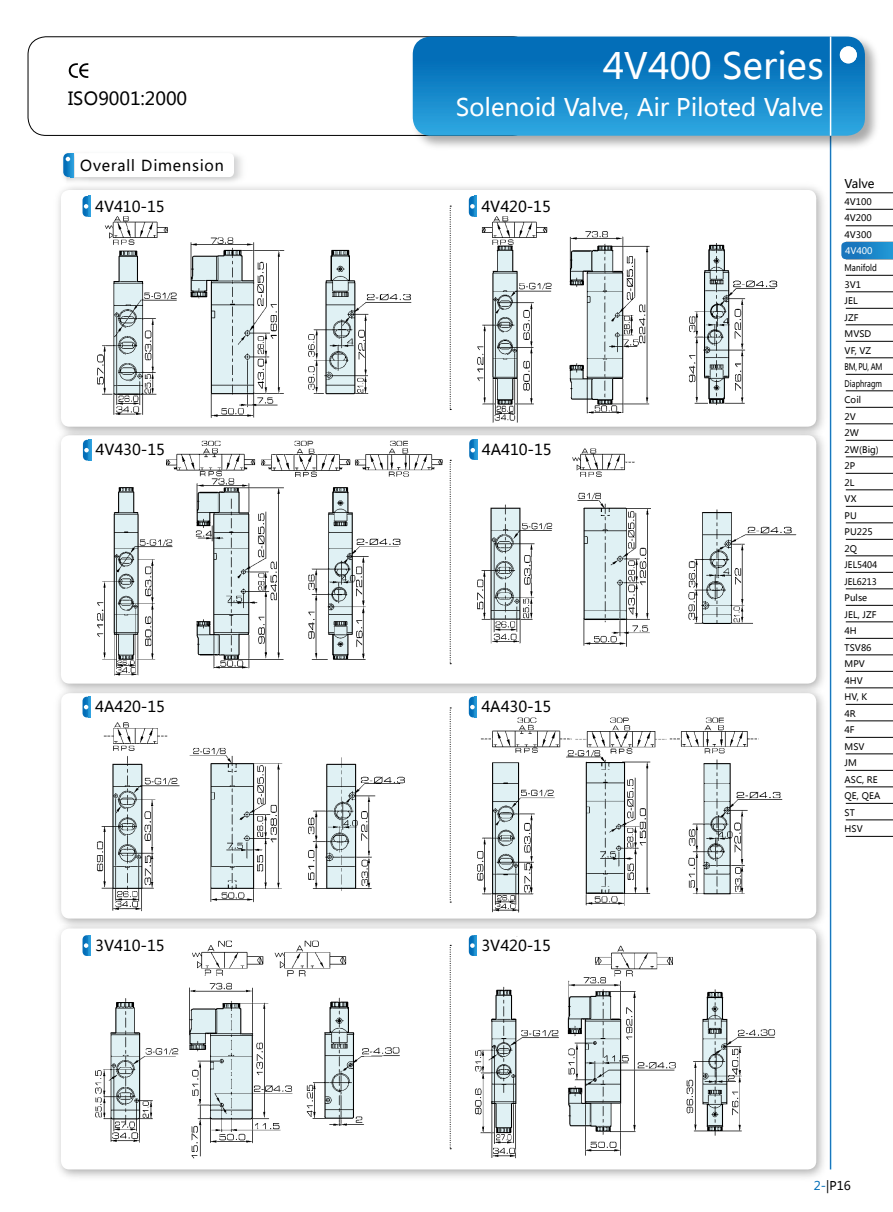
<style>
.page{position:relative;width:893px;height:1212px;background:#fff}
.page>*{position:absolute;margin:0;border:0;box-sizing:border-box;transform-origin:0 0}
.t1{font:36px "Microsoft Ya Hei";color:#fff}
.t2{font:24px "Microsoft Ya Hei";color:#fff}
.t3{font:18px "Microsoft Ya Hei";color:#000}
.t4{font:15px "Microsoft Ya Hei";color:#000}
.t5{font:15px "Microsoft Ya Hei";letter-spacing:.05em;color:#000}
.t6{font:12px "Microsoft Ya Hei";color:#000}
.t7{font:9px/16.5px "Microsoft Ya Hei";color:#000;scale:.84 1}
.t8{font:9px/16.5px "Microsoft Ya Hei";color:#000;text-align:justify}
.t9{font:9px "Microsoft Ya Hei";color:#fff}
.s1{color:#036eb8}
</style>
<div class="page">
<div style="left:28px;top:37px;width:502px;height:99px;border:1px solid #000;border-radius:18px"></div>
<svg style="left:69px;top:63px;width:19px;height:15px"></svg>
<div style="left:410px;top:34px;width:471px;height:117px;background:#000;opacity:.34"></div>
<div style="left:413px;top:37px;width:452px;height:99px;background:linear-gradient(to bottom,#0064b1,#2ea6e0);border-radius:18px"></div>
<hr style="left:830px;top:37px;width:1px;height:99px;background:#fff">
<hr style="left:846px;top:259px;width:47px;height:1px;background:#000">
<hr style="left:846px;top:275px;width:47px;height:1px;background:#000">
<hr style="left:846px;top:292px;width:47px;height:1px;background:#000">
<hr style="left:846px;top:308px;width:47px;height:1px;background:#000">
<hr style="left:846px;top:325px;width:47px;height:1px;background:#000">
<hr style="left:846px;top:341px;width:47px;height:1px;background:#000">
<hr style="left:846px;top:358px;width:47px;height:1px;background:#000">
<hr style="left:846px;top:374px;width:47px;height:1px;background:#000">
<hr style="left:846px;top:391px;width:47px;height:1px;background:#000">
<hr style="left:846px;top:407px;width:47px;height:1px;background:#000">
<hr style="left:846px;top:424px;width:47px;height:1px;background:#000">
<hr style="left:846px;top:440px;width:47px;height:1px;background:#000">
<hr style="left:846px;top:457px;width:47px;height:1px;background:#000">
<hr style="left:846px;top:473px;width:47px;height:1px;background:#000">
<hr style="left:846px;top:490px;width:47px;height:1px;background:#000">
<hr style="left:846px;top:506px;width:47px;height:1px;background:#000">
<hr style="left:846px;top:523px;width:47px;height:1px;background:#000">
<hr style="left:846px;top:572px;width:47px;height:1px;background:#000">
<hr style="left:846px;top:589px;width:47px;height:1px;background:#000">
<hr style="left:846px;top:638px;width:47px;height:1px;background:#000">
<hr style="left:846px;top:655px;width:47px;height:1px;background:#000">
<hr style="left:846px;top:671px;width:47px;height:1px;background:#000">
<hr style="left:846px;top:688px;width:47px;height:1px;background:#000">
<hr style="left:846px;top:209px;width:47px;height:1px;background:#000">
<hr style="left:846px;top:226px;width:47px;height:1px;background:#000">
<hr style="left:846px;top:737px;width:47px;height:1px;background:#000">
<hr style="left:846px;top:787px;width:47px;height:1px;background:#000">
<hr style="left:846px;top:704px;width:47px;height:1px;background:#000">
<hr style="left:846px;top:721px;width:47px;height:1px;background:#000">
<hr style="left:846px;top:836px;width:47px;height:1px;background:#000">
<hr style="left:846px;top:770px;width:47px;height:1px;background:#000">
<hr style="left:846px;top:754px;width:47px;height:1px;background:#000">
<hr style="left:846px;top:539px;width:47px;height:1px;background:#000">
<hr style="left:846px;top:556px;width:47px;height:1px;background:#000">
<hr style="left:846px;top:193px;width:47px;height:1px;background:#000">
<hr style="left:846px;top:605px;width:47px;height:1px;background:#000">
<hr style="left:846px;top:622px;width:47px;height:1px;background:#000">
<hr style="left:846px;top:820px;width:47px;height:1px;background:#000">
<hr style="left:846px;top:803px;width:47px;height:1px;background:#000">
<img style="left:67px;top:152px;width:22px;height:28px">
<svg style="left:63px;top:153px;width:171px;height:24px"></svg>
<div style="left:53px;top:180px;width:776px;height:260px;background:#000;opacity:.34"></div>
<div style="left:61px;top:190px;width:755px;height:237px;background:#fff;border-radius:9px"></div>
<div style="left:840px;top:46px;width:17px;height:17px;background:#fff;border-radius:50%"></div>
<img style="left:88px;top:196px;width:3px;height:5px">
<svg style="left:83px;top:196px;width:5px;height:5px"></svg>
<svg style="left:469px;top:196px;width:6px;height:5px"></svg>
<div style="left:53px;top:426px;width:776px;height:270px;background:#000;opacity:.34"></div>
<div style="left:61px;top:435px;width:755px;height:249px;background:#fff;border-radius:9px"></div>
<div style="left:53px;top:684px;width:776px;height:246px;background:#000;opacity:.34"></div>
<div style="left:61px;top:693px;width:755px;height:225px;background:#fff;border-radius:9px"></div>
<img style="left:88px;top:697px;width:3px;height:15px">
<svg style="left:83px;top:697px;width:5px;height:15px"></svg>
<img style="left:475px;top:697px;width:2px;height:15px">
<svg style="left:469px;top:697px;width:6px;height:15px"></svg>
<div style="left:53px;top:919px;width:776px;height:264px;background:#000;opacity:.34"></div>
<div style="left:61px;top:928px;width:755px;height:241px;background:#fff;border-radius:9px"></div>
<img style="left:69px;top:201px;width:740px;height:227px">
<img style="left:62px;top:436px;width:735px;height:240px">
<img style="left:53px;top:715px;width:730px;height:200px">
<img style="left:53px;top:936px;width:755px;height:238px">
<svg style="left:841px;top:242px;width:52px;height:17px"></svg>
<h3 class="t3" style="left:68px;top:86px;width:121px">ISO9001:2000</h3>
<h1 class="t1" style="left:603px;top:41px;width:222px">4V400 Series</h1>
<h2 class="t2" style="left:456px;top:91px;width:370px">Solenoid Valve, Air Piloted Valve</h2>
<h3 class="t5" style="left:80px;top:155px;width:145px">Overall Dimension</h3>
<h3 class="t4" style="left:95px;top:196px;width:71px">4V410-15</h3>
<h3 class="t4" style="left:481px;top:196px;width:71px">4V420-15</h3>
<h3 class="t4" style="left:96px;top:439px;width:71px">4V430-15</h3>
<h3 class="t4" style="left:482px;top:439px;width:71px">4A410-15</h3>
<h3 class="t4" style="left:95px;top:697px;width:71px">4A420-15</h3>
<h3 class="t4" style="left:481px;top:697px;width:71px">4A430-15</h3>
<h3 class="t6" style="left:845px;top:176px;width:32px">Valve</h3>
<p class="t8" style="left:845px;top:193px;width:29px">4V100<br>4V200<br>4V300</p>
<p class="t7" style="left:845px;top:259px;width:47px">Manifold<br>3V1<br>JEL<br>JZF<br>MVSD<br>VF, VZ<br>BM, PU, AM<br>Diaphragm<br>Coil<br>2V<br>2W<br>2W(Big)<br>2P<br>2L<br>VX<br>PU<br>PU225<br>2Q<br>JEL5404<br>JEL6213<br>Pulse<br>JEL, JZF<br>4H<br>TSV86<br>MPV<br>4HV<br>HV, K<br>4R<br>4F<br>MSV<br>JM<br>ASC, RE<br>QE, QEA<br>ST<br>HSV</p>
<p class="t9" style="left:845px;top:244px;width:29px">4V400</p>
<h3 class="t4" style="left:95px;top:935px;width:71px">3V410-15</h3>
<h3 class="t4" style="left:481px;top:935px;width:71px">3V420-15</h3>
<h3 class="t6" style="left:814px;top:1177px;width:38px"><span class="s1">2-</span>|P16</h3>
</div>
